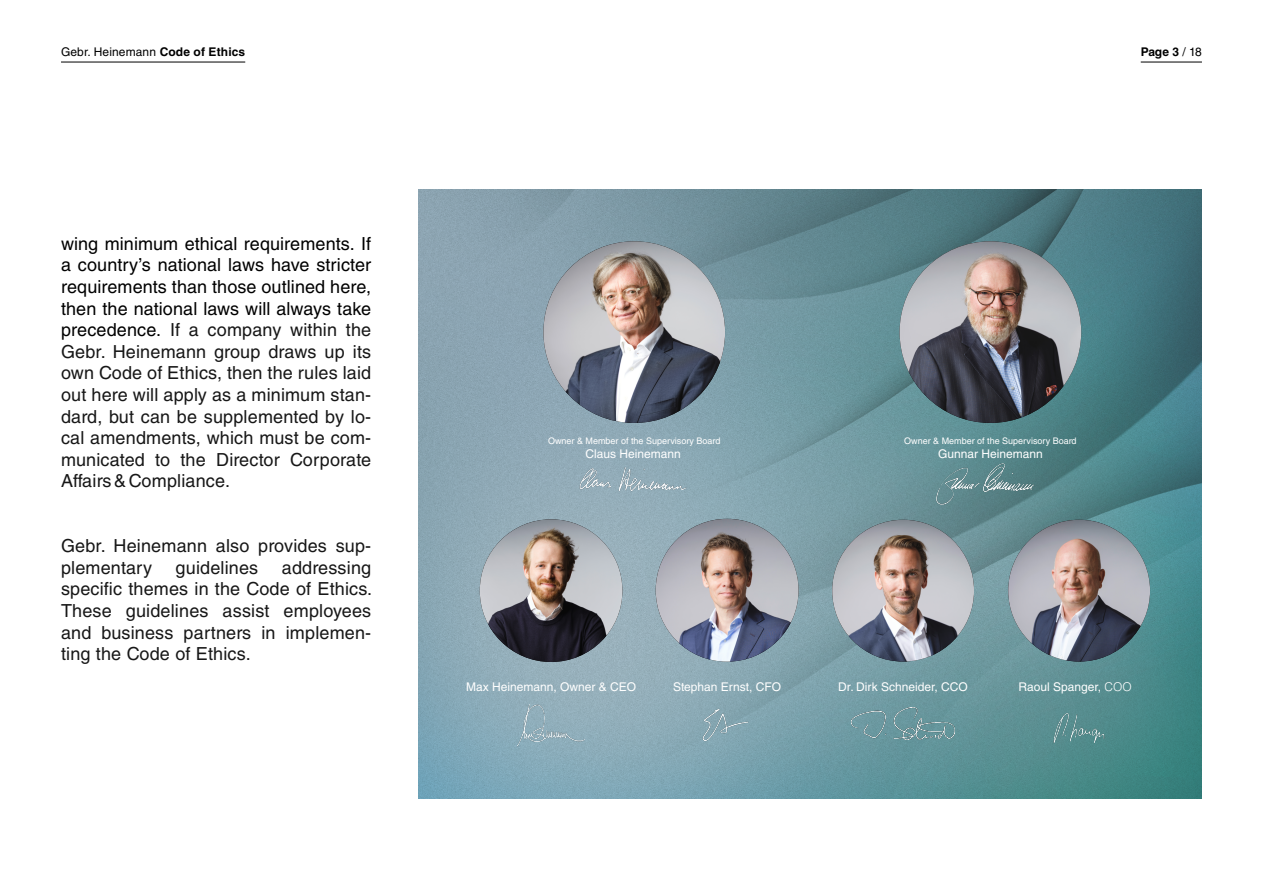
<style>
.page{position:relative;width:1263px;height:893px;background:#fff}
.page>*{position:absolute;margin:0;border:0;box-sizing:border-box;transform-origin:0 0}
.t1{font:18px/21.6px "Helvetica LT Std";letter-spacing:.01em;color:#171717;text-align:justify}
.t2{font:12px "Helvetica LT Std";color:#fff}
.t3{font:12px "Helvetica LT Std";letter-spacing:.01em;color:#000}
.t4{font:700 12px "Helvetica LT Std";color:#000}
.t5{font:9px "Helvetica LT Std";color:#fff}
.s1{font-weight:700}
.s2{font-weight:400}
.s3{color:#000}
.s4{font-weight:300}
</style>
<div class="page">
<hr style="left:61px;top:62px;width:184px;height:1px;background:#000">
<hr style="left:1141px;top:62px;width:61px;height:1px;background:#000">
<img style="left:419px;top:189px;width:783px;height:609px">
<img style="left:512px;top:701px;width:78px;height:49px">
<img style="left:687px;top:706px;width:77px;height:42px">
<img style="left:1039px;top:703px;width:80px;height:47px">
<img style="left:852px;top:708px;width:102px;height:32px">
<img style="left:922px;top:463px;width:137px;height:45px">
<img style="left:572px;top:458px;width:122px;height:40px">
<img style="left:480px;top:519px;width:142px;height:143px;border-radius:71px">
<img style="left:656px;top:519px;width:142px;height:143px;border-radius:71px">
<img style="left:1008px;top:520px;width:142px;height:142px;border-radius:71px">
<img style="left:832px;top:520px;width:142px;height:142px;border-radius:71px">
<img style="left:899px;top:241px;width:182px;height:182px;border-radius:91px">
<img style="left:543px;top:241px;width:182px;height:182px;border-radius:91px">
<p class="t3" style="left:61px;top:45px;width:186px">Gebr. Heinemann <span class="s1">Code of Ethics</span></p>
<p class="t4" style="left:1141px;top:44px;width:63px">Page 3 <span class="s2">/ 18</span></p>
<p class="t1" style="left:61px;top:233px;width:312px"><span class="s3">wing minimum ethical requirements. If a country’s national laws have stricter requirements than those outlined here, then the national laws will always take precedence.</span> If a company within the Gebr. Heinemann group draws up its own Code of Ethics, then the rules laid out here will apply as a minimum stan&shy;dard, but can be supplemented by lo&shy;cal amendments, which must be com&shy;municated to the Director Corporate Affairs&amp; Compliance.</p>
<p class="t1" style="left:61px;top:535px;width:312px">Gebr. Heinemann also provides sup&shy;plementary</p>
<p class="t1" style="left:61px;top:557px;width:313px;text-indent:221px">addressing specific themes in the Code of Ethics.<br>These guidelines assist employees and business partners in implemen&shy;ting the Code of Ethics.</p>
<p class="t1" style="left:176px;top:557px;width:84px">guidelines</p>
<p class="t5" style="left:548px;top:436px;width:174px">Owner &amp; Member of the Supervisory Board</p>
<p class="t2" style="left:585px;top:446px;width:97px">Claus Heinemann</p>
<p class="t5" style="left:904px;top:436px;width:174px">Owner &amp; Member of the Supervisory Board</p>
<p class="t2" style="left:938px;top:446px;width:106px">Gunnar Heinemann</p>
<p class="t2" style="left:466px;top:680px;width:172px">Max Heinemann, Owner &amp; CEO</p>
<p class="t2" style="left:673px;top:680px;width:110px">Stephan Ernst, CFO</p>
<p class="t2" style="left:838px;top:680px;width:131px">Dr. Dirk Schneider, CCO</p>
<p class="t2" style="left:1018px;top:680px;width:115px">Raoul Spanger, <span class="s4">COO</span></p>
</div>
